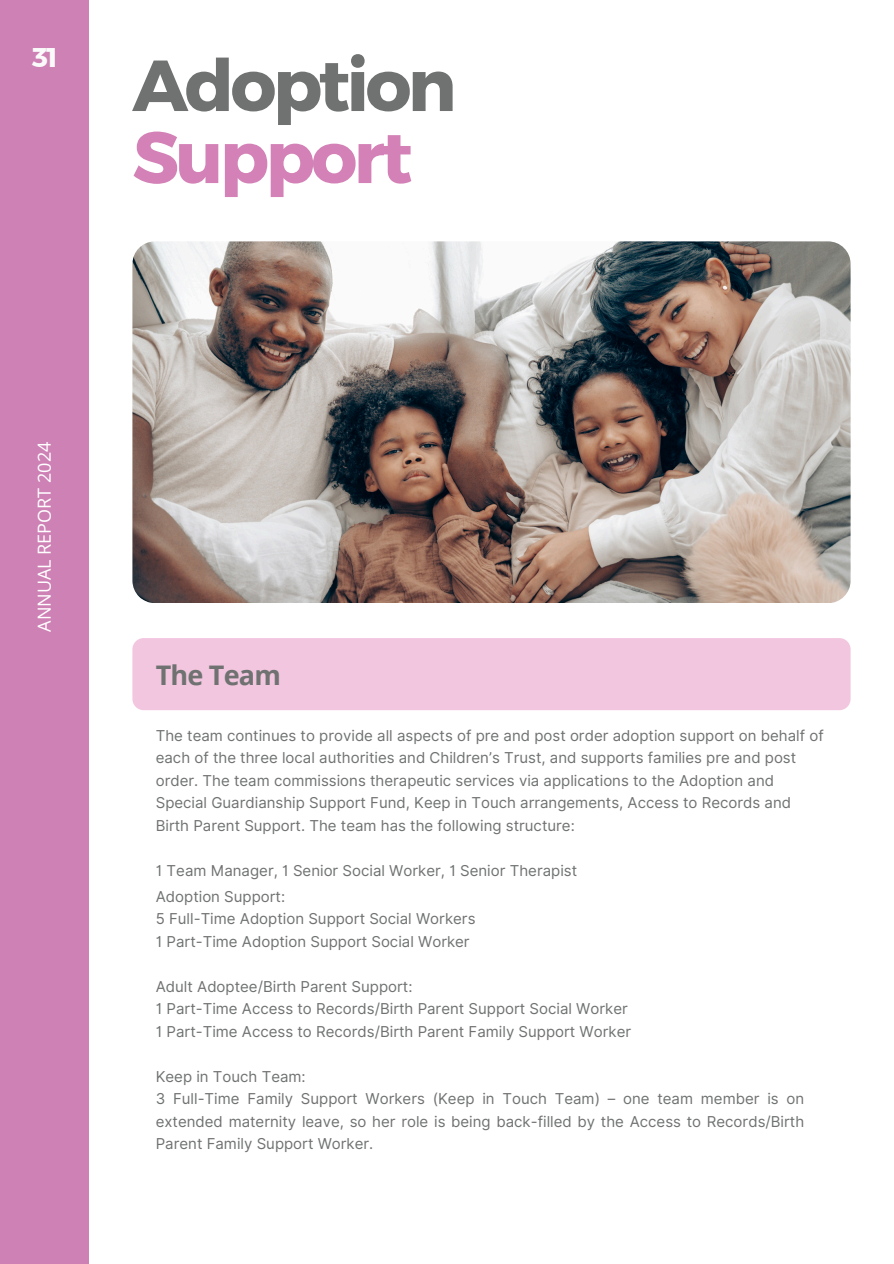
<style>
.page{position:relative;width:894px;height:1264px;background:#fff}
.page>*{position:absolute;margin:0;border:0;box-sizing:border-box;transform-origin:0 0}
.t1{font:72px/72px "Kief Montaser Bold";letter-spacing:-.05em;color:#6f7271}
.t2{font:700 27px "Open Sans";letter-spacing:-.03em;color:#6f7271}
.t3{font:27px "Kief Montaser Bold";color:#fafafa}
.t4{font:18px "Open Sans";color:#fff}
.t5{font:15px/22.5px "Inter";color:#6f7271}
.s1{color:#d381b6}
</style>
<div class="page">
<div style="left:132px;top:638px;width:718px;height:72px;background:#f3c6df;border-radius:11px"></div>
<div style="left:0;top:0;width:89px;height:1263px;background:#ce81b5"></div>
<img style="left:132px;top:241px;width:718px;height:361px">
<p class="t3" style="left:32px;top:41px;width:27px">31</p>
<p class="t1" style="left:132px;top:49px;width:325px">Adoption<br><span class="s1">Support</span></p>
<p class="t4" style="left:32px;top:631px;width:191px;rotate:-90deg">ANNUAL REPORT 2024</p>
<h3 class="t2" style="left:156px;top:656px;width:127px">The Team</h3>
<h1 class="t5" style="left:156px;top:724px;width:669px">The team continues to provide all aspects of pre and post order adoption support on behalf of each of the three local authorities and Children’s Trust, and supports families pre and post order. The team commissions therapeutic services via applications to the Adoption and Special Guardianship Support Fund, Keep in Touch arrangements, Access to Records and Birth Parent Support. The team has the following structure:</h1>
<h2 class="t5" style="left:156px;top:859px;width:423px">1 Team Manager, 1 Senior Social Worker, 1 Senior Therapist</h2>
<p class="t5" style="left:156px;top:884px;width:131px">Adoption Support:</p>
<p class="t5" style="left:156px;top:907px;width:321px">5 Full-Time Adoption Support Social Workers</p>
<p class="t5" style="left:156px;top:929px;width:315px">1 Part-Time Adoption Support Social Worker</p>
<p class="t5" style="left:156px;top:974px;width:258px">Adult Adoptee/Birth Parent Support:</p>
<p class="t5" style="left:156px;top:997px;width:473px">1 Part-Time Access to Records/Birth Parent Support Social Worker</p>
<p class="t5" style="left:156px;top:1019px;width:477px">1 Part-Time Access to Records/Birth Parent Family Support Worker</p>
<p class="t5" style="left:156px;top:1064px;width:151px">Keep in Touch Team:</p>
<p class="t5" style="left:156px;top:1087px;width:649px;text-align:justify">3 Full-Time Family Support Workers (Keep in Touch Team) – one team member is on extended maternity leave, so her role is being back-filled by the Access to Records/Birth Parent Family Support Worker.</p>
</div>
